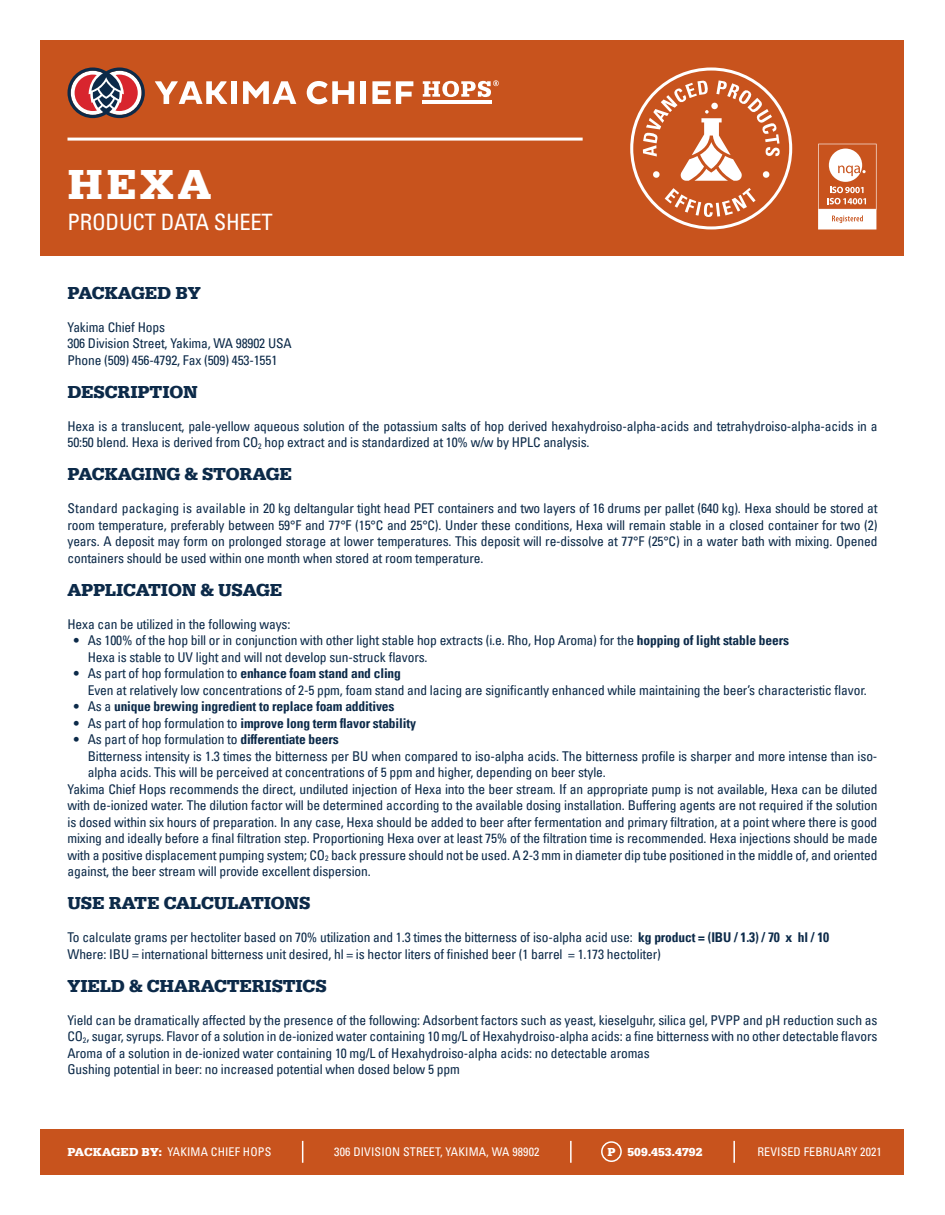
<style>
.page{position:relative;width:945px;height:1215px;background:#fff}
.page>*{position:absolute;margin:0;border:0;box-sizing:border-box;transform-origin:0 0}
.t1{font:700 43.5px "Egyptienne URW";color:#fff}
.t2{font:condensed 22.5px "Univers LT Std";letter-spacing:-.01em;color:#fff}
.t3{font:700 18px "Egyptienne URW";letter-spacing:-.01em;color:#0c2a49}
.t4{font:condensed 13.5px/16.5px "Univers LT Pro";letter-spacing:-.01em;color:#0c2a49}
.t5{font:700 condensed 13.5px "Univers LT Pro";letter-spacing:-.01em;color:#0c2a49}
.t6{font:condensed 12px "Univers LT Pro";letter-spacing:.01em;color:#fff}
.t7{font:700 12px "Egyptienne URW";letter-spacing:.01em;color:#fff}
.s1{font-weight:700}
.s2{font-weight:400}
.s3{font-family:"Egyptienne URW";font-weight:700;font-stretch:normal}
</style>
<div class="page">
<div style="left:40px;top:1129px;width:864px;height:45px;background:#c8531d"></div>
<div style="left:601px;top:1141px;width:21px;height:21px;border:2px solid #fff;border-radius:50%"></div>
<svg style="left:302px;top:1141px;width:1px;height:22px"></svg>
<hr style="left:570px;top:1141px;width:2px;height:22px;background:#fff">
<hr style="left:733px;top:1141px;width:2px;height:22px;background:#fff">
<div style="left:40px;top:40px;width:864px;height:216px;background:#c8531d"></div>
<hr style="left:68px;top:138px;width:515px;height:3px;background:#fff">
<svg style="left:818px;top:144px;width:59px;height:86px"></svg>
<svg style="left:630px;top:67px;width:162px;height:163px"></svg>
<svg style="left:67px;top:68px;width:78px;height:50px;background:#9d676a"></svg>
<svg style="left:155px;top:81px;width:72px;height:23px"></svg>
<div style="left:231px;top:81px;width:6px;height:23px;background:#fff"></div>
<svg style="left:243px;top:81px;width:53px;height:23px"></svg>
<svg style="left:307px;top:81px;width:47px;height:23px"></svg>
<div style="left:361px;top:81px;width:5px;height:23px;background:#fff"></div>
<svg style="left:372px;top:81px;width:41px;height:23px"></svg>
<hr style="left:423px;top:101px;width:69px;height:3px;background:#fff">
<svg style="left:423px;top:80px;width:76px;height:17px"></svg>
<p class="t1" style="left:68px;top:159px;width:145px">HEXA</p>
<p class="t2" style="left:68px;top:207px;width:207px">PRODUCT DATA SHEET</p>
<p class="t3" style="left:68px;top:282px;width:135px">PACKAGED BY</p>
<p class="t4" style="left:68px;top:319px;width:99px">Yakima Chief Hops</p>
<p class="t4" style="left:68px;top:335px;width:226px">306 Division Street, Yakima, WA 98902 USA</p>
<p class="t4" style="left:68px;top:352px;width:211px">Phone (509) 456-4792, Fax (509) 453-1551</p>
<p class="t3" style="left:68px;top:381px;width:132px">DESCRIPTION</p>
<p class="t4" style="left:68px;top:418px;width:812px">Hexa is a translucent, pale-yellow aqueous solution of the potassium salts of hop derived hexahydroiso-alpha-acids and tetrahydroiso-alpha-acids in a<br>50:50 blend. Hexa is derived from CO<sub>2</sub> hop extract and is standardized at 10% w/w by HPLC analysis.</p>
<p class="t3" style="left:68px;top:464px;width:226px">PACKAGING &amp; STORAGE</p>
<p class="t4" style="left:68px;top:500px;width:812px;text-align:justify">Standard packaging is available in 20 kg deltangular tight head PET containers and two layers of 16 drums per pallet (640 kg). Hexa should be stored at room temperature, preferably between 59°F and 77°F (15°C and 25°C). Under these conditions, Hexa will remain stable in a closed container for two (2) years. A deposit may form on prolonged storage at lower temperatures. This deposit will re-dissolve at 77°F (25°C) in a water bath with mixing. Opened containers should be used within one month when stored at room temperature.</p>
<p class="t3" style="left:68px;top:579px;width:216px">APPLICATION &amp; USAGE</p>
<p class="t4" style="left:68px;top:616px;width:225px">Hexa can be utilized in the following ways:</p>
<p class="t4" style="left:74px;top:632px;width:716px">• As 100% of the hop bill or in conjunction with other light stable hop extracts (i.e. Rho, Hop Aroma) for the <span class="s1">hopping of light stable beers</span></p>
<p class="t4" style="left:88px;top:649px;width:341px">Hexa is stable to UV light and will not develop sun-struck flavors.</p>
<p class="t4" style="left:74px;top:665px;width:328px">• As part of hop formulation to <span class="s1">enhance foam stand and cling</span></p>
<p class="t4" style="left:88px;top:682px;width:781px">Even at relatively low concentrations of 2-5 ppm, foam stand and lacing are significantly enhanced while maintaining the beer’s characteristic flavor.</p>
<p class="t5" style="left:74px;top:698px;width:322px"><span class="s2">• As a</span> unique brewing ingredient to replace foam additives</p>
<p class="t5" style="left:74px;top:715px;width:343px"><span class="s2">• As part of hop formulation to</span> improve long term flavor stability</p>
<p class="t4" style="left:74px;top:731px;width:266px">• As part of hop formulation to <span class="s1">differentiate beers</span></p>
<p class="t4" style="left:88px;top:748px;width:791px">Bitterness intensity is 1.3 times the bitterness per BU when compared to iso-alpha acids. The bitterness profile is sharper and more intense than iso&shy;alpha acids. This will be perceived at concentrations of 5 ppm and higher, depending on beer style.</p>
<p class="t4" style="left:68px;top:781px;width:812px;text-align:justify">Yakima Chief Hops recommends the direct, undiluted injection of Hexa into the beer stream. If an appropriate pump is not available, Hexa can be diluted with de-ionized water. The dilution factor will be determined according to the available dosing installation. Buffering agents are not required if the solution is dosed within six hours of preparation. In any case, Hexa should be added to beer after fermentation and primary filtration, at a point where there is good mixing and ideally before a final filtration step. Proportioning Hexa over at least 75% of the filtration time is recommended. Hexa injections should be made with a positive displacement pumping system; CO<sub>2</sub> back pressure should not be used. A 2-3 mm in diameter dip tube positioned in the middle of, and oriented against, the beer stream will provide excellent dispersion.</p>
<p class="t3" style="left:68px;top:893px;width:245px">USE RATE CALCULATIONS</p>
<p class="t4" style="left:68px;top:929px;width:763px">To calculate grams per hectoliter based on 70% utilization and 1.3 times the bitterness of iso-alpha acid use: <span class="s1">kg product = (IBU / 1.3) / 70 x hl / 10</span></p>
<p class="t4" style="left:68px;top:946px;width:595px">Where: IBU = international bitterness unit desired, hl = is hector liters of finished beer (1 barrel = 1.173 hectoliter)</p>
<p class="t3" style="left:68px;top:975px;width:261px">YIELD &amp; CHARACTERISTICS</p>
<p class="t4" style="left:68px;top:1012px;width:812px">Yield can be dramatically affected by the presence of the following: Adsorbent factors such as yeast, kieselguhr, silica gel, PVPP and pH reduction such as<br>CO<sub>2</sub>, sugar, syrups. Flavor of a solution in de-ionized water containing 10 mg/L of Hexahydroiso-alpha acids: a fine bitterness with no other detectable flavors</p>
<p class="t4" style="left:68px;top:1045px;width:584px">Aroma of a solution in de-ionized water containing 10 mg/L of Hexahydroiso-alpha acids: no detectable aromas</p>
<p class="t4" style="left:68px;top:1061px;width:394px">Gushing potential in beer: no increased potential when dosed below 5 ppm</p>
<p class="t6" style="left:68px;top:1144px;width:205px"><span class="s3">PACKAGED BY:</span> YAKIMA CHIEF HOPS</p>
<p class="t6" style="left:334px;top:1144px;width:207px">306 DIVISION STREET, YAKIMA, WA 98902</p>
<p class="t7" style="left:607px;top:1145px;width:97px">P 509.453.4792</p>
<p class="t6" style="left:758px;top:1144px;width:126px">REVISED FEBRUARY 2021</p>
</div>
